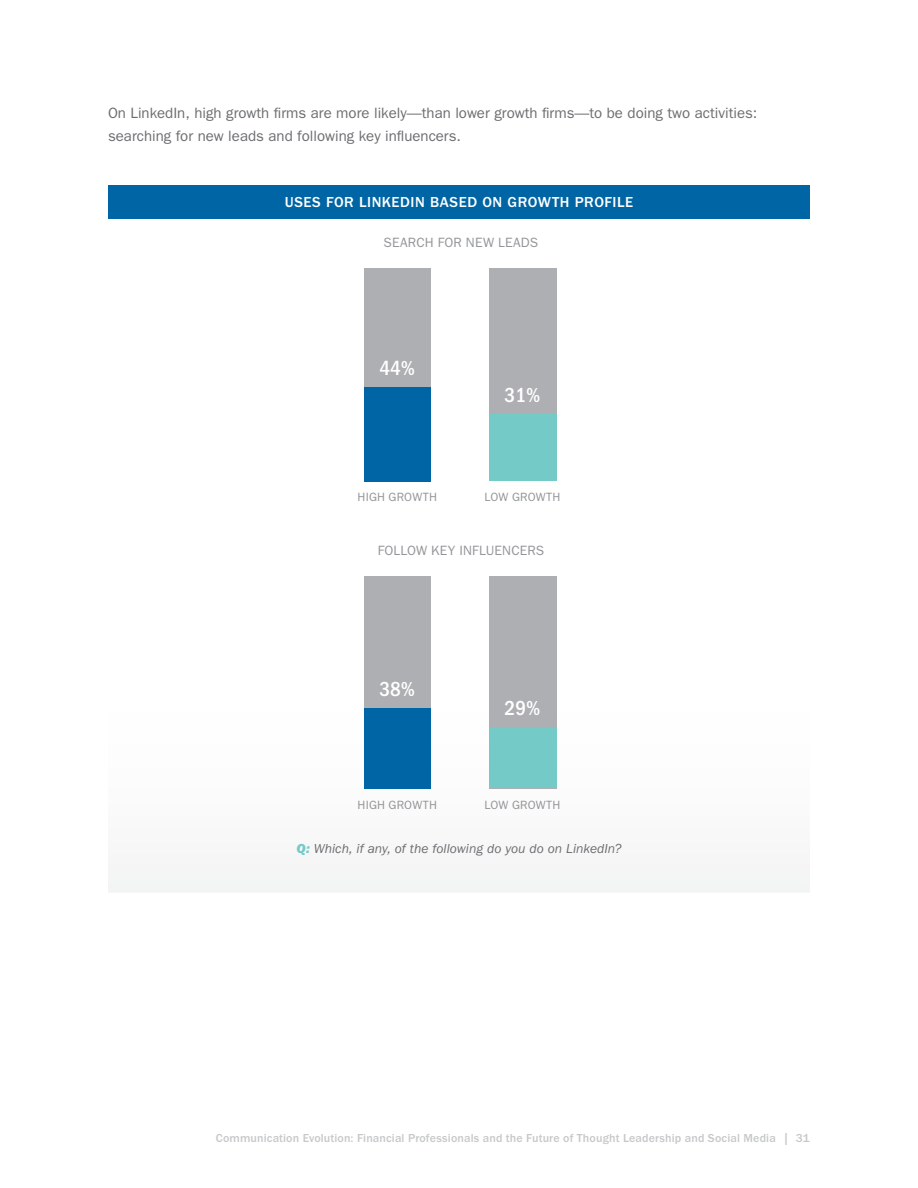
<style>
.page{position:relative;width:918px;height:1188px;background:#fff}
.page>*{position:absolute;margin:0;border:0;box-sizing:border-box;transform-origin:0 0}
.t1{font:500 condensed 21px "ITC Franklin Gothic Std";color:#fff}
.t2{font:15px/22.5px "ITC Franklin Gothic Std";color:#6c6d70}
.t3{font:500 15px "ITC Franklin Gothic Std";letter-spacing:.035em;color:#fff}
.t4{font:italic 13.5px "ITC Franklin Gothic Std";letter-spacing:.005em;color:#6c6d70}
.t5{font:13.5px "ITC Franklin Gothic Std";letter-spacing:.01em;color:#939598}
.t6{font:500 12px "ITC Franklin Gothic Std";letter-spacing:.01em;color:#c7c8ca}
.t7{font:12px "ITC Franklin Gothic Std";letter-spacing:.015em;color:#939598}
.s1{font-family:"ITC Franklin Gothic Std Hvy It";font-style:normal;color:#73cac7}
</style>
<div class="page">
<img style="left:108px;top:667px;width:702px;height:225px">
<div style="left:489px;top:268px;width:67px;height:213px;background:#aeafb3"></div>
<div style="left:489px;top:414px;width:67px;height:67px;background:#73cac7"></div>
<div style="left:364px;top:268px;width:67px;height:213px;background:#aeafb3"></div>
<div style="left:364px;top:387px;width:66px;height:94px;background:#0065a4"></div>
<div style="left:489px;top:576px;width:67px;height:212px;background:#aeafb3"></div>
<div style="left:489px;top:728px;width:67px;height:60px;background:#73cac7"></div>
<div style="left:364px;top:576px;width:67px;height:212px;background:#aeafb3"></div>
<div style="left:364px;top:708px;width:66px;height:81px;background:#0065a4"></div>
<div style="left:108px;top:185px;width:702px;height:33px;background:#0065a4"></div>
<p class="t2" style="left:108px;top:102px;width:651px">On LinkedIn, high growth firms are more likely—than lower growth firms—to be doing two activities: searching for new leads and following key influencers.</p>
<p class="t3" style="left:285px;top:193px;width:350px">USES FOR LINKEDIN BASED ON GROWTH PROFILE</p>
<p class="t5" style="left:384px;top:235px;width:156px">SEARCH FOR NEW LEADS</p>
<h1 class="t1" style="left:379px;top:356px;width:37px">44%</h1>
<h1 class="t1" style="left:505px;top:383px;width:37px">31%</h1>
<p class="t7" style="left:358px;top:490px;width:81px">HIGH GROWTH</p>
<p class="t7" style="left:485px;top:490px;width:77px">LOW GROWTH</p>
<p class="t5" style="left:378px;top:543px;width:168px">FOLLOW KEY INFLUENCERS</p>
<h1 class="t1" style="left:379px;top:677px;width:37px">38%</h1>
<h1 class="t1" style="left:505px;top:696px;width:37px">29%</h1>
<p class="t7" style="left:358px;top:798px;width:81px">HIGH GROWTH</p>
<p class="t7" style="left:485px;top:798px;width:77px">LOW GROWTH</p>
<p class="t4" style="left:296px;top:842px;width:327px"><span class="s1">Q:</span> Which, if any, of the following do you do on LinkedIn?</p>
<p class="t6" style="left:216px;top:1131px;width:596px">Communication Evolution: Financial Professionals and the Future of Thought Leadership and Social Media | 31</p>
</div>
